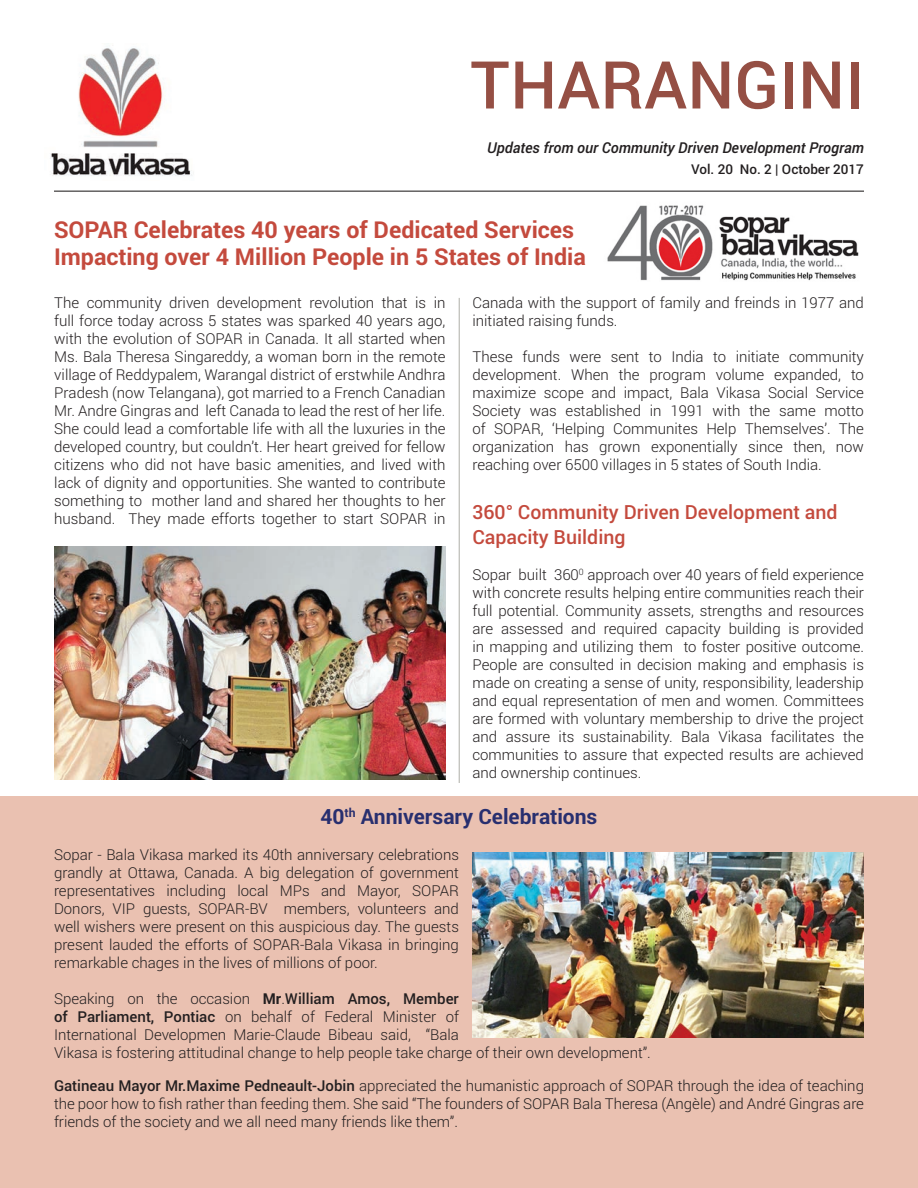
<style>
.page{position:relative;width:918px;height:1188px;background:#fff}
.page>*{position:absolute;margin:0;border:0;box-sizing:border-box;transform-origin:0 0}
.t1{font:500 66px "Roboto";color:#954f44}
.t2{font:700 23.25px "Roboto";color:#c44a3d}
.t3{font:700 21px "Roboto";color:#282f6f}
.t4{font:500 19.5px/25.2px "Roboto";color:#c44a3d}
.t5{font:300 15px/18px "Roboto";color:#231f20;text-align:justify}
.t6{font:italic 500 15px "Roboto";color:#231f20}
.t7{font:500 13.5px "Roboto";color:#231f20}
.s1{font-weight:700}
.s2{font-weight:500}
</style>
<div class="page">
<hr style="left:54px;top:191px;width:810px;height:1px;background:#231f20">
<img style="left:51px;top:48px;width:141px;height:128px">
<img style="left:607px;top:205px;width:252px;height:76px">
<img style="left:54px;top:546px;width:392px;height:234px">
<div style="left:0;top:796px;width:918px;height:392px;background:#eac1b1"></div>
<img style="left:472px;top:852px;width:392px;height:186px">
<hr style="left:459px;top:298px;width:1px;height:485px;background:#afafa8">
<p class="t1" style="left:470px;top:39px;width:396px">THARANGINI</p>
<p class="t6" style="left:487px;top:137px;width:378px">Updates from our Community Driven Development Program</p>
<p class="t7" style="left:691px;top:160px;width:174px">Vol. 20 No. 2 | October 2017</p>
<p class="t2" style="left:54px;top:213px;width:522px">SOPAR Celebrates 40 years of Dedicated Services</p>
<p class="t2" style="left:54px;top:241px;width:533px">Impacting over 4 Million People in 5 States of India</p>
<p class="t5" style="left:54px;top:293px;width:393px">The community driven development revolution that is in full force today across 5 states was sparked 40 years ago, with the evolution of SOPAR in Canada. It all started when Ms. Bala Theresa Singareddy, a woman born in the remote village of Reddypalem, Warangal district of erstwhile Andhra Pradesh (now Telangana), got married to a French Canadian Mr. Andre Gingras and left Canada to lead the rest of her life.<br>She could lead a comfortable life with all the luxuries in the developed country, but couldn’t. Her heart greived for fellow citizens who did not have basic amenities, and lived with lack of dignity and opportunities. She wanted to contribute something to mother land and shared her thoughts to her husband. They made efforts together to start SOPAR in</p>
<p class="t5" style="left:472px;top:293px;width:393px">Canada with the support of family and freinds in 1977 and initiated raising funds.</p>
<p class="t5" style="left:472px;top:347px;width:393px">These funds were sent to India to initiate community development. When the program volume expanded, to maximize scope and impact, Bala Vikasa Social Service Society was established in 1991 with the same motto of SOPAR, ‘Helping Communites Help Themselves’. The organization has grown exponentially since then, now reaching over 6500 villages in 5 states of South India.</p>
<p class="t4" style="left:472px;top:499px;width:367px">360° Community Driven Development and<br>Capacity Building</p>
<p class="t5" style="left:472px;top:565px;width:393px">Sopar built 360<sup>0</sup> approach over 40 years of field experience with concrete results helping entire communities reach their full potential. Community assets, strengths and resources are assessed and required capacity building is provided in mapping and utilizing them to foster positive outcome.<br>People are consulted in decision making and emphasis is made on creating a sense of unity, responsibility, leadership and equal representation of men and women. Committees are formed with voluntary membership to drive the project and assure its sustainability. Bala Vikasa facilitates the communities to assure that expected results are achieved and ownership continues.</p>
<p class="t3" style="left:320px;top:802px;width:279px">40<sup>th</sup> Anniversary Celebrations</p>
<p class="t5" style="left:54px;top:845px;width:407px">Sopar - Bala Vikasa marked its 40th anniversary celebrations grandly at Ottawa, Canada. A big delegation of government representatives including local MPs and Mayor, SOPAR Donors, VIP guests, SOPAR-BV members, volunteers and well wishers were present on this auspicious day. The guests present lauded the efforts of SOPAR-Bala Vikasa in bringing remarkable chages in the lives of millions of poor.</p>
<p class="t5" style="left:54px;top:989px;width:598px;text-align:left">Speaking on the occasion <span class="s1">Mr</span>.<span class="s2">William Amos, Member<br>of Parliament, Pontiac</span> on behalf of Federal Minister of<br>International Developmen Marie-Claude Bibeau said, “Bala<br>Vikasa is fostering attitudinal change to help people take charge of their own development”.</p>
<p class="t5" style="left:54px;top:1076px;width:812px"><span class="s2">Gatineau Mayor Mr.Maxime Pedneault-Jobin</span> appreciated the humanistic approach of SOPAR through the idea of teaching the poor how to fish rather than feeding them. She said “The founders of SOPAR Bala Theresa (Angèle) and André Gingras are friends of the society and we all need many friends like them”.</p>
</div>
